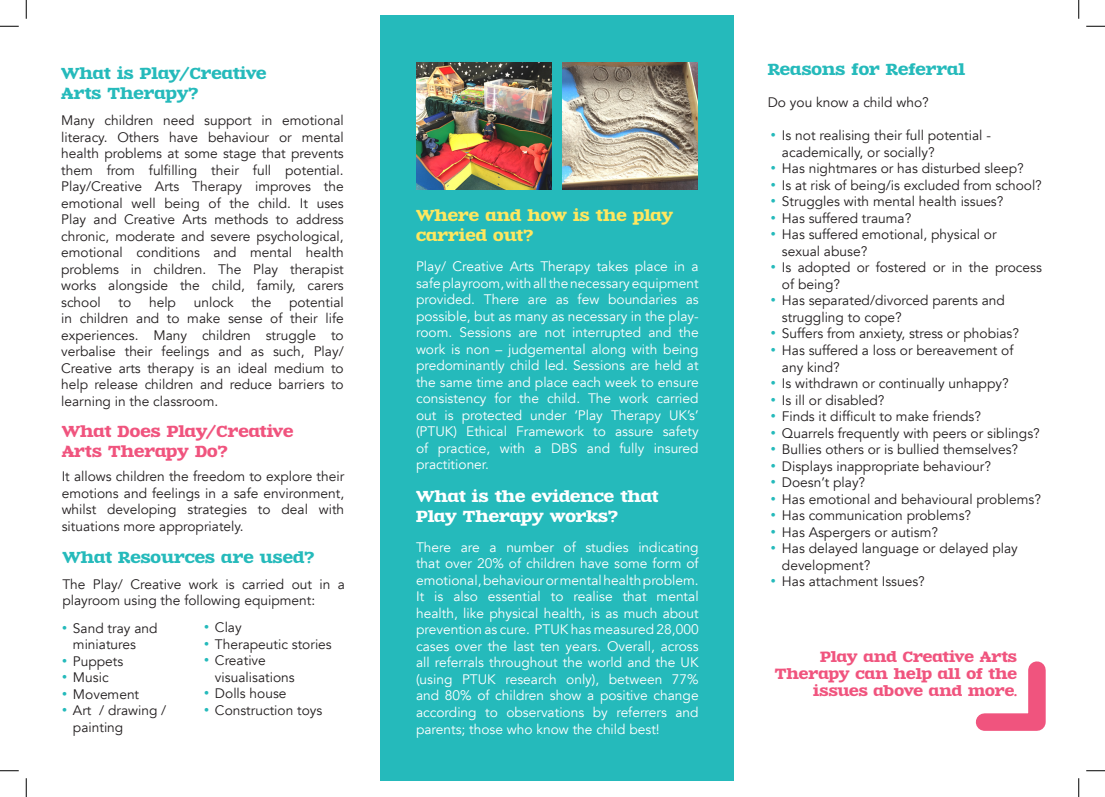
<style>
.page{position:relative;width:1105px;height:797px;background:#fff}
.page>*{position:absolute;margin:0;border:0;box-sizing:border-box;transform-origin:0 0}
.t1{font:15.38px/20px "Zantroke";color:#25babb}
.t2{font:15.38px/20px "Zantroke";letter-spacing:-.015em;color:#fff}
.t3{font:15.38px/20px "Zantroke";color:#f0547e}
.t4{font:15.38px/20px "Zantroke";color:#ffe75f}
.t5{font:14.25px/17.1px "Zantroke";color:#f0547e;text-align:right}
.t6{font:13.75px/16.5px "Avenir";color:#231f20}
.t7{font:13.75px/16.5px "Avenir";color:#fff;text-align:justify}
.s1{font-family:"Zantroke";font-size:15.38px;color:#25babb}
</style>
<div class="page">
<div style="left:380px;top:16px;width:353px;height:765px;background:#25babb"></div>
<img style="left:416px;top:63px;width:136px;height:126px">
<img style="left:562px;top:63px;width:136px;height:126px">
<svg style="left:975px;top:661px;width:71px;height:70px"></svg>
<svg style="left:0;top:25px;width:19px;height:2px"></svg>
<svg style="left:1086px;top:25px;width:19px;height:2px"></svg>
<svg style="left:0;top:770px;width:19px;height:1px"></svg>
<svg style="left:1086px;top:770px;width:19px;height:1px"></svg>
<svg style="left:25px;top:0;width:2px;height:19px"></svg>
<svg style="left:25px;top:778px;width:2px;height:19px"></svg>
<svg style="left:1078px;top:0;width:1px;height:19px"></svg>
<svg style="left:1078px;top:778px;width:1px;height:19px"></svg>
<p class="t1" style="left:61px;top:63px;width:207px">What is Play/Creative<br>Arts Therapy?</p>
<p class="t6" style="left:61px;top:112px;width:284px;text-align:justify">Many children need support in emotional literacy. Others have behaviour or mental health problems at some stage that prevents them from fulfilling their full potential.<br>Play/Creative Arts Therapy improves the emotional well being of the child. It uses Play and Creative Arts methods to address chronic, moderate and severe psychological, emotional conditions and mental health problems in children. The Play therapist works alongside the child, family, carers school</p>
<p class="t6" style="left:61px;top:294px;width:284px;text-align:justify;text-indent:228px">potential in children and to make sense of their life experiences. Many children struggle to verbalise their feelings and as such, Play/ Creative arts therapy is an ideal medium to help release children and reduce barriers to learning in the classroom.</p>
<p class="t6" style="left:119px;top:294px;width:14px">to</p>
<p class="t6" style="left:149px;top:294px;width:28px">help</p>
<p class="t6" style="left:194px;top:294px;width:41px">unlock</p>
<p class="t6" style="left:251px;top:294px;width:21px">the</p>
<p class="t3" style="left:62px;top:420px;width:233px">What Does Play/Creative<br>Arts Therapy Do?</p>
<p class="t6" style="left:62px;top:468px;width:284px;text-align:justify">It allows children the freedom to explore their emotions and feelings in a safe environment, whilst developing strategies to deal with situations more appropriately.</p>
<p class="t1" style="left:62px;top:546px;width:253px">What Resources are used?</p>
<p class="t6" style="left:62px;top:576px;width:284px">The Play/ Creative work is carried out in a playroom using the following equipment:</p>
<p class="t6" style="left:73px;top:620px;width:86px;text-indent:-11px"><span class="s1">•</span> Sand tray and miniatures</p>
<p class="t6" style="left:62px;top:653px;width:63px"><span class="s1">•</span> Puppets</p>
<p class="t6" style="left:62px;top:669px;width:48px"><span class="s1">•</span> Music</p>
<p class="t6" style="left:62px;top:686px;width:78px"><span class="s1">•</span> Movement</p>
<p class="t6" style="left:73px;top:702px;width:95px;text-indent:-11px"><span class="s1">•</span> Art / drawing / painting</p>
<p class="t6" style="left:204px;top:619px;width:39px"><span class="s1">•</span> Clay</p>
<p class="t6" style="left:204px;top:636px;width:129px"><span class="s1">•</span> Therapeutic stories</p>
<p class="t6" style="left:215px;top:652px;width:81px;text-indent:-11px"><span class="s1">•</span> Creative visualisations</p>
<p class="t6" style="left:204px;top:685px;width:84px"><span class="s1">•</span> Dolls house</p>
<p class="t6" style="left:204px;top:702px;width:120px"><span class="s1">•</span> Construction toys</p>
<p class="t4" style="left:416px;top:205px;width:258px">Where and how is the play carried out?</p>
<p class="t7" style="left:416px;top:258px;width:284px">Play/ Creative Arts Therapy takes place in a safe playroom, with all the necessary equipment provided. There are as few boundaries as possible, but as many as necessary in the play&shy;room. Sessions are not interrupted and the work is non – judgemental along with being predominantly child led. Sessions are held at the same time and place each week to ensure consistency for the child. The work carried out is protected under ‘Play Therapy UK’s’ (PTUK) Ethical Framework to assure safety of practice, with a DBS and fully insured practitioner.</p>
<p class="t2" style="left:416px;top:486px;width:244px">What is the evidence that<br>Play Therapy works?</p>
<p class="t7" style="left:416px;top:539px;width:284px">There are a number of studies indicating that over 20% of children have some form of emotional, behaviour or mental health problem.<br>It is also essential to realise that mental health, like physical health, is as much about prevention as cure. PTUK has measured 28,000 cases over the last ten years. Overall, across all referrals throughout the world and the UK (using PTUK research only), between 77% and 80% of children show a positive change according to observations by referrers and parents; those who know the child best!</p>
<p class="t1" style="left:768px;top:59px;width:199px">Reasons for Referral</p>
<p class="t6" style="left:768px;top:95px;width:162px">Do you know a child who?</p>
<p class="t6" style="left:782px;top:128px;width:211px;text-indent:-11px"><span class="s1">•</span> Is not realising their full potential - academically, or socially?</p>
<p class="t6" style="left:771px;top:161px;width:254px"><span class="s1">•</span> Has nightmares or has disturbed sleep?</p>
<p class="t6" style="left:771px;top:177px;width:272px"><span class="s1">•</span> Is at risk of being/is excluded from school?</p>
<p class="t6" style="left:771px;top:194px;width:234px"><span class="s1">•</span> Struggles with mental health issues?</p>
<p class="t6" style="left:771px;top:210px;width:141px"><span class="s1">•</span> Has suffered trauma?</p>
<p class="t6" style="left:782px;top:227px;width:216px;text-indent:-11px"><span class="s1">•</span> Has suffered emotional, physical or sexual abuse?</p>
<p class="t6" style="left:782px;top:260px;width:261px;text-indent:-11px"><span class="s1">•</span> Is adopted or fostered or in the process of being?</p>
<p class="t6" style="left:782px;top:293px;width:225px;text-indent:-11px"><span class="s1">•</span> Has separated/divorced parents and struggling to cope?</p>
<p class="t6" style="left:771px;top:326px;width:249px"><span class="s1">•</span> Suffers from anxiety, stress or phobias?</p>
<p class="t6" style="left:782px;top:342px;width:233px;text-indent:-11px"><span class="s1">•</span> Has suffered a loss or bereavement of any kind?</p>
<p class="t6" style="left:771px;top:375px;width:239px"><span class="s1">•</span> Is withdrawn or continually unhappy?</p>
<p class="t6" style="left:771px;top:392px;width:115px"><span class="s1">•</span> Is ill or disabled?</p>
<p class="t6" style="left:771px;top:408px;width:211px"><span class="s1">•</span> Finds it difficult to make friends?</p>
<p class="t6" style="left:771px;top:425px;width:270px"><span class="s1">•</span> Quarrels frequently with peers or siblings?</p>
<p class="t6" style="left:771px;top:441px;width:248px"><span class="s1">•</span> Bullies others or is bullied themselves?</p>
<p class="t6" style="left:771px;top:458px;width:221px"><span class="s1">•</span> Displays inappropriate behaviour?</p>
<p class="t6" style="left:771px;top:474px;width:95px"><span class="s1">•</span> Doesn’t play?</p>
<p class="t6" style="left:771px;top:491px;width:271px"><span class="s1">•</span> Has emotional and behavioural problems?</p>
<p class="t6" style="left:771px;top:507px;width:201px"><span class="s1">•</span> Has communication problems?</p>
<p class="t6" style="left:771px;top:524px;width:168px"><span class="s1">•</span> Has Aspergers or autism?</p>
<p class="t6" style="left:782px;top:540px;width:237px;text-indent:-11px"><span class="s1">•</span> Has delayed language or delayed play development?</p>
<p class="t6" style="left:771px;top:573px;width:155px"><span class="s1">•</span> Has attachment Issues?</p>
<p class="t5" style="left:775px;top:647px;width:244px">Play and Creative Arts<br>Therapy can help all of the issues above and more.</p>
</div>
